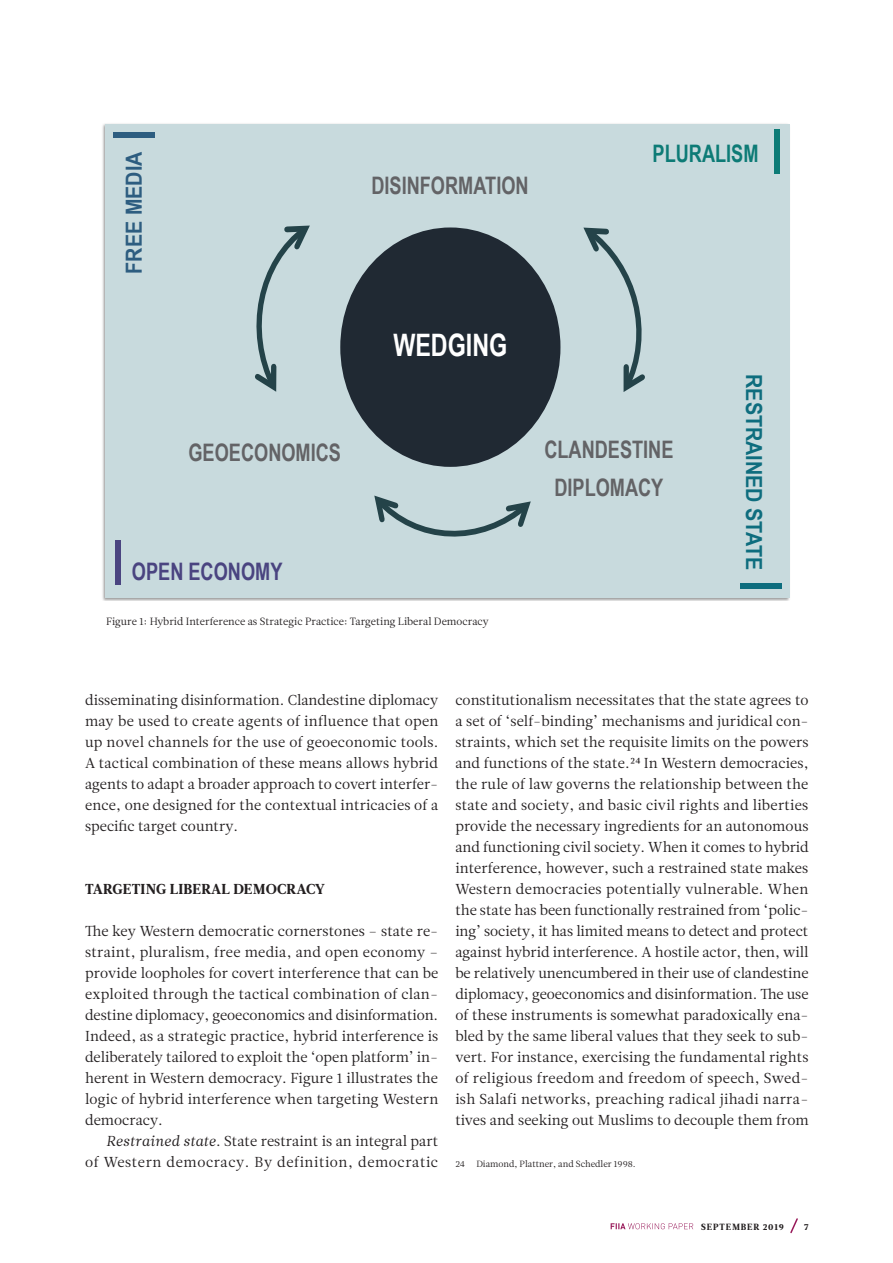
<style>
.page{position:relative;width:893px;height:1263px;background:#fff}
.page>*{position:absolute;margin:0;border:0;box-sizing:border-box;transform-origin:0 0}
.t1{font:700 30.9px "Arial Narrow";color:#fff;scale:.92 1}
.t2{font:700 24.15px/38.5px "Arial Narrow";color:#636366;text-align:center;scale:.92 1}
.t3{font:700 24.15px "Arial Narrow";color:#4a4480;scale:.92 1}
.t4{font:700 24.15px "Arial Narrow";color:#0d7b76;scale:.92 1}
.t5{font:700 22.2px "Arial Narrow";color:#0e6d7e;scale:1.09 1}
.t6{font:700 22.2px "Arial Narrow";color:#2d5d80;scale:1.09 1}
.t7{font:14.4px/21px "Leitura News Roman 1";letter-spacing:.01em;color:#231f20;text-align:justify}
.t8{font:14.4px/21px "Leitura News Roman 1";letter-spacing:.04em;color:#231f20;text-align:right}
.t9{font:14.4px "Leitura News Roman 4";letter-spacing:.015em;color:#231f20}
.t10{font:10.5px "Leitura News Roman 1";color:#231f20}
.t11{font:9px "Leitura News Roman 1";color:#231f20}
.t12{font:9px "Leitura News Roman 4";letter-spacing:.095em;color:#231f20}
.s1{font-family:"Leitura News Italic 1"}
</style>
<div class="page">
<svg style="left:790px;top:1218px;width:8px;height:16px"></svg>
<svg style="left:611px;top:1223px;width:82px;height:6px"></svg>
<div style="left:106px;top:124px;width:684px;height:473px;background:#c8dadd"></div>
<div style="left:340px;top:227px;width:220px;height:240px;background:#202933;border-radius:50%"></div>
<div style="left:113px;top:133px;width:41px;height:5px;background:#2d5d80"></div>
<div style="left:775px;top:129px;width:5px;height:45px;background:#0d7b76"></div>
<div style="left:740px;top:583px;width:42px;height:6px;background:#0e6d7e"></div>
<div style="left:116px;top:541px;width:5px;height:44px;background:#4a4480"></div>
<svg style="left:255px;top:225px;width:55px;height:167px"></svg>
<svg style="left:583px;top:227px;width:62px;height:165px"></svg>
<svg style="left:374px;top:495px;width:157px;height:42px"></svg>
<h3 class="t6" style="left:117px;top:274px;width:113px;rotate:-90deg">FREE MEDIA</h3>
<h2 class="t2" style="left:371px;top:165px;width:172px">DISINFORMATION</h2>
<h1 class="t1" style="left:393px;top:321px;width:126px">WEDGING</h1>
<h2 class="t4" style="left:652px;top:135px;width:117px">PLURALISM</h2>
<h2 class="t2" style="left:188px;top:432px;width:167px">GEOECONOMICS</h2>
<h2 class="t2" style="left:544px;top:429px;width:142px">CLANDESTINE<br>DIPLOMACY</h2>
<h2 class="t3" style="left:132px;top:553px;width:165px">OPEN ECONOMY</h2>
<p class="t10" style="left:106px;top:615px;width:384px">Figure 1: Hybrid Interference as Strategic Practice: Targeting Liberal Democracy</p>
<h3 class="t5" style="left:771px;top:374px;width:181px;rotate:90deg">RESTRAINED STATE</h3>
<p class="t7" style="left:85px;top:690px;width:355px">disseminating disinformation. Clandestine diplomacy may be used to create agents of influence that open up novel channels for the use of geoeconomic tools.<br>A tactical combination of these means allows hybrid agents to adapt a broader approach to covert interfer&shy;ence, one designed for the contextual intricacies of a specific target country.</p>
<p class="t9" style="left:85px;top:880px;width:241px">TARGETING LIBERAL DEMOCRACY</p>
<p class="t7" style="left:85px;top:921px;width:355px">The key Western democratic cornerstones – state re&shy;straint, pluralism, free media, and open economy – provide loopholes for covert interference that can be exploited through the tactical combination of clan&shy;destine diplomacy, geoeconomics and disinformation.<br>Indeed, as a strategic practice, hybrid interference is deliberately tailored to exploit the ‘open platform’ in&shy;herent in Western democracy. Figure 1 illustrates the logic of hybrid interference when targeting Western democracy.</p>
<p class="t8" style="left:85px;top:1131px;width:355px"><span class="s1">Restrained state</span>. State restraint is an integral part<br>of Western democracy. By definition, democratic</p>
<p class="t7" style="left:455px;top:690px;width:355px">constitutionalism necessitates that the state agrees to a set of ‘self-binding’ mechanisms and juridical con&shy;straints, which set the requisite limits on the powers and functions of the state.24 In Western democracies, the rule of law governs the relationship between the state and society, and basic civil rights and liberties provide the necessary ingredients for an autonomous and functioning civil society. When it comes to hybrid interference, however, such a restrained state makes Western democracies potentially vulnerable. When the state has been functionally restrained from ‘polic&shy;ing’ society, it has limited means to detect and protect against hybrid interference. A hostile actor, then, will be relatively unencumbered in their use of clandestine diplomacy, geoeconomics and disinformation. The use of these instruments is somewhat paradoxically ena&shy;bled by the same liberal values that they seek to sub&shy;vert. For instance, exercising the fundamental rights of religious freedom and freedom of speech, Swed&shy;ish Salafi networks, preaching radical jihadi narra&shy;tives and seeking out Muslims to decouple them from</p>
<p class="t11" style="left:455px;top:1159px;width:11px">24</p>
<p class="t11" style="left:476px;top:1159px;width:161px">Diamond, Plattner, and Schedler 1998.</p>
<p class="t12" style="left:701px;top:1221px;width:84px">SEPTEMBER 2019</p>
<p class="t12" style="left:804px;top:1221px;width:6px">7</p>
</div>
